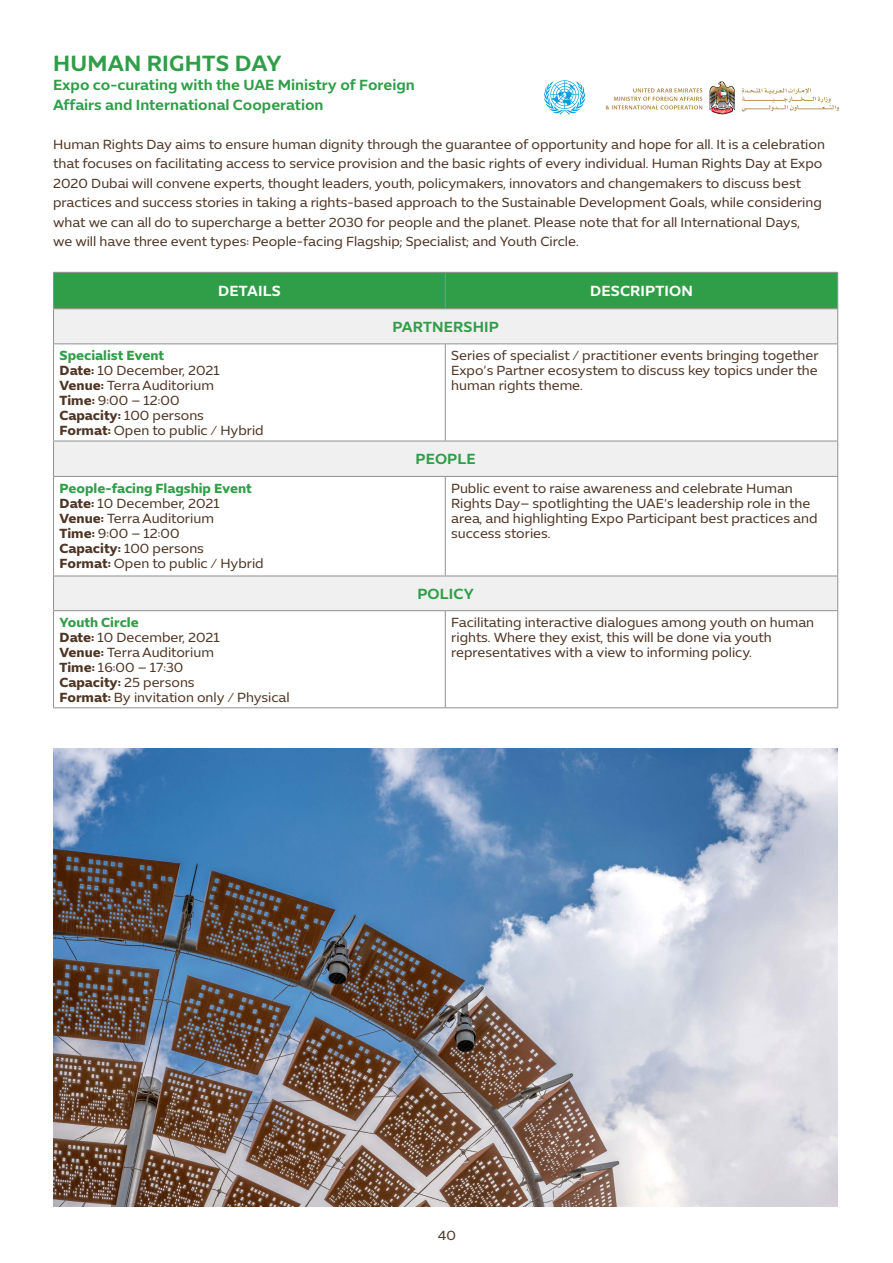
<style>
.page{position:relative;width:893px;height:1263px;background:#fff}
.page>*{position:absolute;margin:0;border:0;box-sizing:border-box;transform-origin:0 0}
.t1{font:600 22.5px "Expo Sans";letter-spacing:.01em;color:#309e48}
.t2{font:600 15px/19.5px "Expo Sans";color:#309e48}
.t3{font:600 15px "Expo Sans";letter-spacing:.01em;color:#fff}
.t4{font:13.5px/15px "Expo Sans";color:#4e3524}
.s1{font-weight:700;color:#309e48}
.s2{font-weight:700}
</style>
<div class="page">
<div style="left:54px;top:273px;width:783px;height:35px;background:#309e48"></div>
<svg style="left:54px;top:309px;width:783px;height:301px"></svg>
<hr style="left:53px;top:272px;width:392px;height:1px;background:#8e9092">
<hr style="left:53px;top:273px;width:1px;height:35px;background:#8e9092">
<hr style="left:445px;top:272px;width:393px;height:1px;background:#8e9092">
<hr style="left:445px;top:273px;width:1px;height:35px;background:#8e9092">
<hr style="left:837px;top:273px;width:1px;height:35px;background:#8e9092">
<hr style="left:53px;top:308px;width:392px;height:1px;background:#8e9092">
<hr style="left:53px;top:309px;width:1px;height:34px;background:#8e9092">
<hr style="left:445px;top:308px;width:393px;height:1px;background:#8e9092">
<hr style="left:837px;top:309px;width:1px;height:34px;background:#8e9092">
<hr style="left:53px;top:343px;width:392px;height:1px;background:#8e9092">
<hr style="left:53px;top:344px;width:1px;height:97px;background:#8e9092">
<hr style="left:445px;top:343px;width:393px;height:1px;background:#8e9092">
<hr style="left:445px;top:344px;width:1px;height:97px;background:#8e9092">
<hr style="left:837px;top:344px;width:1px;height:97px;background:#8e9092">
<hr style="left:53px;top:441px;width:392px;height:1px;background:#8e9092">
<hr style="left:53px;top:441px;width:1px;height:35px;background:#8e9092">
<hr style="left:445px;top:441px;width:393px;height:1px;background:#8e9092">
<hr style="left:837px;top:441px;width:1px;height:35px;background:#8e9092">
<hr style="left:53px;top:476px;width:392px;height:1px;background:#8e9092">
<hr style="left:53px;top:477px;width:1px;height:99px;background:#8e9092">
<hr style="left:445px;top:476px;width:393px;height:1px;background:#8e9092">
<hr style="left:445px;top:477px;width:1px;height:99px;background:#8e9092">
<hr style="left:837px;top:477px;width:1px;height:99px;background:#8e9092">
<hr style="left:53px;top:576px;width:392px;height:1px;background:#8e9092">
<hr style="left:53px;top:576px;width:1px;height:34px;background:#8e9092">
<hr style="left:445px;top:576px;width:393px;height:1px;background:#8e9092">
<hr style="left:837px;top:576px;width:1px;height:34px;background:#8e9092">
<hr style="left:53px;top:610px;width:392px;height:1px;background:#8e9092">
<hr style="left:53px;top:611px;width:1px;height:96px;background:#8e9092">
<hr style="left:445px;top:610px;width:393px;height:1px;background:#8e9092">
<hr style="left:445px;top:611px;width:1px;height:96px;background:#8e9092">
<hr style="left:837px;top:611px;width:1px;height:96px;background:#8e9092">
<hr style="left:53px;top:707px;width:392px;height:1px;background:#8e9092">
<hr style="left:445px;top:707px;width:393px;height:1px;background:#8e9092">
<svg style="left:742px;top:88px;width:97px;height:24px"></svg>
<svg style="left:606px;top:88px;width:96px;height:21px"></svg>
<svg style="left:709px;top:81px;width:26px;height:34px"></svg>
<svg style="left:544px;top:80px;width:42px;height:35px"></svg>
<img style="left:53px;top:748px;width:785px;height:458px">
<h1 class="t1" style="left:53px;top:50px;width:230px">HUMAN RIGHTS DAY</h1>
<p class="t2" style="left:53px;top:75px;width:363px">Expo co-curating with the UAE Ministry of Foreign<br>Affairs and International Cooperation</p>
<p class="t4" style="left:53px;top:134px;width:773px;line-height:19.5px">Human Rights Day aims to ensure human dignity through the guarantee of opportunity and hope for all. It is a celebration that focuses on facilitating access to service provision and the basic rights of every individual. Human Rights Day at Expo 2020 Dubai will convene experts, thought leaders, youth, policymakers, innovators and changemakers to discuss best practices and success stories in taking a rights-based approach to the Sustainable Development Goals, while considering what we can all do to supercharge a better 2030 for people and the planet. Please note that for all International Days,<br>we will have three event types: People-facing Flagship; Specialist; and Youth Circle.</p>
<p class="t3" style="left:218px;top:282px;width:64px">DETAILS</p>
<p class="t3" style="left:590px;top:282px;width:104px">DESCRIPTION</p>
<p class="t2" style="left:392px;top:317px;width:108px">PARTNERSHIP</p>
<p class="t4" style="left:60px;top:348px;width:206px"><span class="s1">Specialist Event<br></span><span class="s2">Date:</span> 10 December, 2021<br><span class="s2">Venue:</span> Terra Auditorium<br><span class="s2">Time:</span> 9:00 – 12:00<br><span class="s2">Capacity:</span> 100 persons<br><span class="s2">Format:</span> Open to public / Hybrid</p>
<p class="t4" style="left:451px;top:348px;width:369px;text-align:justify">Series of specialist / practitioner events bringing together Expo’s Partner ecosystem to discuss key topics under the human rights theme.</p>
<p class="t2" style="left:416px;top:449px;width:62px">PEOPLE</p>
<p class="t4" style="left:60px;top:480px;width:206px"><span class="s1">People-facing Flagship Event<br></span><span class="s2">Date:</span> 10 December, 2021<br><span class="s2">Venue:</span> Terra Auditorium<br><span class="s2">Time:</span> 9:00 – 12:00<br><span class="s2">Capacity:</span> 100 persons<br><span class="s2">Format:</span> Open to public / Hybrid</p>
<p class="t4" style="left:451px;top:480px;width:368px">Public event to raise awareness and celebrate Human Rights Day– spotlighting the UAE’s leadership role in the area, and highlighting Expo Participant best practices and success stories.</p>
<p class="t2" style="left:417px;top:584px;width:58px">POLICY</p>
<p class="t4" style="left:60px;top:615px;width:232px"><span class="s1">Youth Circle<br></span><span class="s2">Date:</span> 10 December, 2021<br><span class="s2">Venue:</span> Terra Auditorium<br><span class="s2">Time:</span> 16:00 – 17:30<br><span class="s2">Capacity:</span> 25 persons<br><span class="s2">Format:</span> By invitation only / Physical</p>
<p class="t4" style="left:451px;top:615px;width:364px">Facilitating interactive dialogues among youth on human rights. Where they exist, this will be done via youth representatives with a view to informing policy.</p>
<p class="t4" style="left:438px;top:1228px;width:19px">40</p>
</div>
